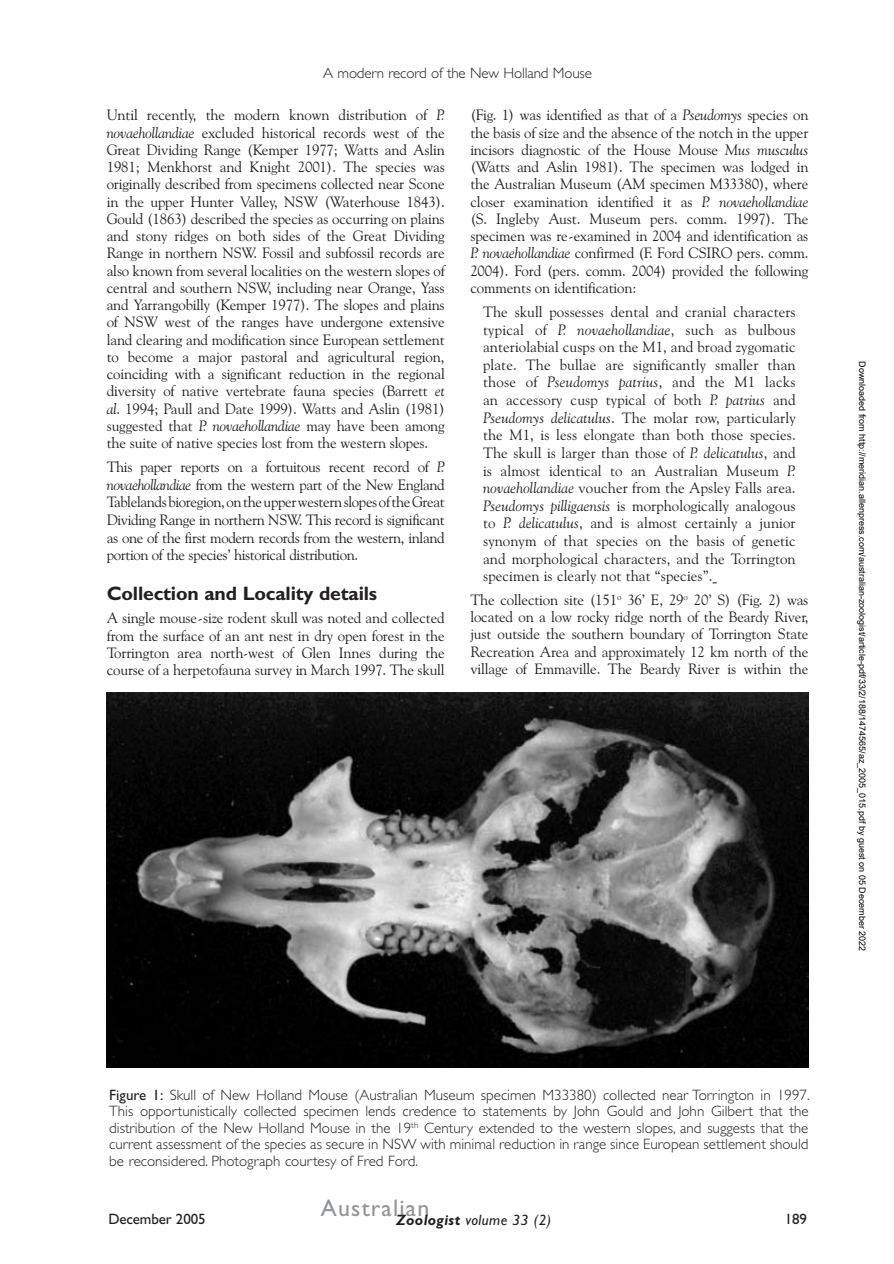
<style>
.page{position:relative;width:894px;height:1264px;background:#fff}
.page>*{position:absolute;margin:0;border:0;box-sizing:border-box;transform-origin:0 0}
.t1{font:24px "Gill Sans";letter-spacing:.05em;color:#939598}
.Heading{font:700 19.5px "Gill Sans";letter-spacing:-.01em;color:#231f20}
.t2{font:15px/17.2px "Goudy Old Style BT";letter-spacing:-.01em;color:#231f20;text-align:justify}
.Tables___Figs{font:300 15px/16.5px "Gill Sans";color:#231f20;text-align:justify}
.Main_title{font:300 15px "Gill Sans";letter-spacing:-.01em;color:#231f20}
.t3{font:italic 15px "Gill Sans";letter-spacing:.025em;color:#231f20}
.t4{font:15px "Gill Sans";letter-spacing:-.01em;color:#231f20}
.t5{font:9px "Arial";color:#000}
.s1{font-style:italic}
.s2{font-weight:400}
.s3{font-weight:700}
</style>
<div class="page">
<img style="left:107px;top:693px;width:701px;height:375px">
<p class="Main_title" style="left:323px;top:65px;width:270px">A modern record of the New Holland Mouse</p>
<p class="t2" style="left:107px;top:106px;width:340px">Until recently, the modern known distribution of <span class="s1">P. novaehollandiae</span> excluded historical records west of the Great Dividing Range (Kemper 1977; Watts and Aslin 1981; Menkhorst and Knight 2001). The species was originally described from specimens collected near Scone in the upper Hunter Valley, NSW (Waterhouse 1843).<br>Gould (1863) described the species as occurring on plains and stony ridges on both sides of the Great Dividing Range in northern NSW. Fossil and subfossil records are also known from several localities on the western slopes of central and southern NSW, including near Orange, Yass and Yarrangobilly (Kemper 1977). The slopes and plains of NSW west of the ranges have undergone extensive land clearing and modification since European settlement to become a major pastoral and agricultural region, coinciding with a significant reduction in the regional diversity of native vertebrate fauna species (Barrett <span class="s1">et al</span>. 1994; Paull and Date 1999). Watts and Aslin (1981) suggested that <span class="s1">P. novaehollandiae</span> may have been among the suite of native species lost from the western slopes.</p>
<p class="t2" style="left:107px;top:458px;width:340px">This paper reports on a fortuitous recent record of <span class="s1">P. novaehollandiae</span> from the western part of the New England Tablelands bioregion, on the upper western slopes of the Great Dividing Range in northern NSW. This record is significant as one of the first modern records from the western, inland portion of the species’ historical distribution.</p>
<p class="Heading" style="left:107px;top:582px;width:272px">Collection and Locality details</p>
<p class="t2" style="left:107px;top:609px;width:340px">A single mouse-size rodent skull was noted and collected from the surface of an ant nest in dry open forest in the Torrington area north-west of Glen Innes during the course of a herpetofauna survey in March 1997. The skull</p>
<p class="t2" style="left:470px;top:106px;width:340px">(Fig. 1) was identified as that of a <span class="s1">Pseudomys</span> species on the basis of size and the absence of the notch in the upper incisors diagnostic of the House Mouse <span class="s1">Mus musculus </span>(Watts and Aslin 1981). The specimen was lodged in the Australian Museum (AM specimen M33380), where closer examination identified it as <span class="s1">P. novaehollandiae </span>(S. Ingleby Aust. Museum pers. comm. 1997). The specimen was re-examined in 2004 and identification as <span class="s1">P. novaehollandiae</span> confirmed (F. Ford CSIRO pers. comm.<br>2004). Ford (pers. comm. 2004) provided the following comments on identification:</p>
<p class="t2" style="left:483px;top:303px;width:314px;line-height:17.7px">The skull possesses dental and cranial characters typical of <span class="s1">P. novaehollandiae</span>, such as bulbous anteriolabial cusps on the M1, and broad zygomatic plate. The bullae are significantly smaller than those of <span class="s1">Pseudomys patrius</span>, and the M1 lacks an accessory cusp typical of both <span class="s1">P. patrius</span> and <span class="s1">Pseudomys delicatulus</span>. The molar row, particularly the M1, is less elongate than both those species.<br>The skull is larger than those of <span class="s1">P. delicatulus</span>, and is almost identical to an Australian Museum <span class="s1">P. novaehollandiae</span> voucher from the Apsley Falls area.<br><span class="s1">Pseudomys pilligaensis</span> is morphologically analogous to <span class="s1">P. delicatulus</span>, and is almost certainly a junior synonym of that species on the basis of genetic and morphological characters, and the Torrington specimen is clearly not that “species”.</p>
<p class="t2" style="left:470px;top:591px;width:340px">The collection site (151<sup>o</sup> 36’ E, 29<sup>o</sup> 20’ S) (Fig. 2) was located on a low rocky ridge north of the Beardy River, just outside the southern boundary of Torrington State Recreation Area and approximately 12 km north of the village of Emmaville. The Beardy River is within the</p>
<p class="t5" style="left:865px;top:361px;width:592px;rotate:90deg">Downloaded from http://meridian.allenpress.com/australian-zoologist/article-pdf/33/2/188/1474565/az_2005_015.pdf by guest on 05 December 2022</p>
<p class="Tables___Figs" style="left:109px;top:1086px;width:702px"><span class="s2">Figure 1:</span> Skull of New Holland Mouse (Australian Museum specimen M33380) collected near Torrington in 1997.<br>This opportunistically collected specimen lends credence to statements by John Gould and John Gilbert that the distribution of the New Holland Mouse in the 19<sup>th</sup> Century extended to the western slopes, and suggests that the current assessment of the species as secure in NSW with minimal reduction in range since European settlement should be reconsidered. Photograph courtesy of Fred Ford.</p>
<p class="t4" style="left:108px;top:1210px;width:99px">December 2005</p>
<h1 class="t1" style="left:321px;top:1194px;width:110px">Australian</h1>
<p class="t3" style="left:396px;top:1211px;width:157px"><span class="s3">Zoologist</span> volume 33 (2)</p>
<p class="t4" style="left:785px;top:1210px;width:24px">189</p>
</div>
